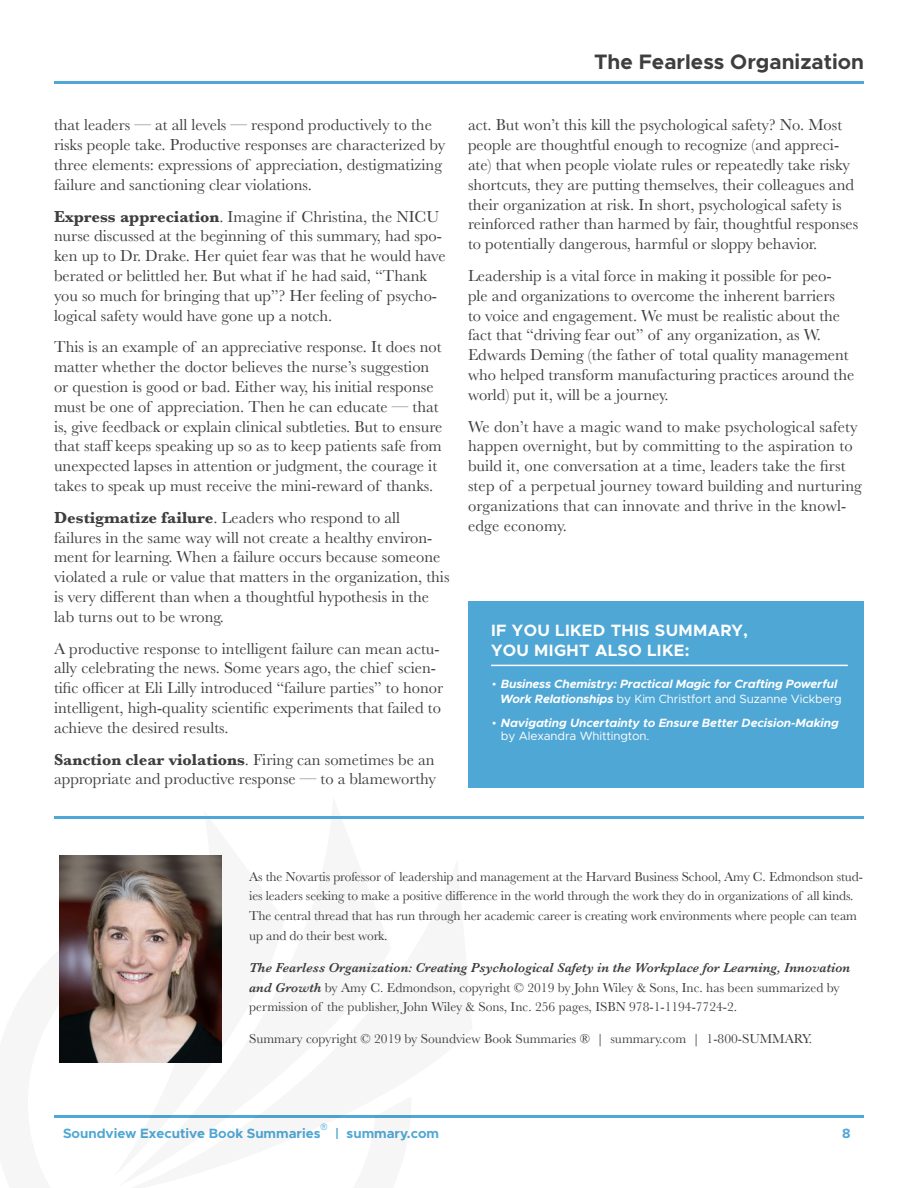
<style>
.page{position:relative;width:918px;height:1188px;background:#fff}
.page>*{position:absolute;margin:0;border:0;box-sizing:border-box;transform-origin:0 0}
.t1{font:700 21px "Metropolis";color:#3e3e3f}
.Body_Copy{font:16.5px/19.8px "Baskerville";color:#3e3e3f}
.SV_Content_Heading{font:700 16.5px/19.8px "Metropolis";letter-spacing:.02em;color:#fff}
.Author_Box{font:13.5px/19.8px "Baskerville";letter-spacing:-.01em;color:#3e3e3f}
.t2{font:700 13.5px "Metropolis";color:#4fa7d5}
.t3{font:italic 700 12px/15px "Metropolis";letter-spacing:-.01em;color:#fff}
.t4{font:300 condensed 8.7px "Univers LT Std";color:#36a5da}
.s1{font-weight:700}
.s2{font-family:"Baskerville";font-weight:400;font-style:normal}
.s3{font-weight:400;font-style:normal}
.s4{font-weight:600;font-style:italic}
</style>
<div class="page">
<hr style="left:54px;top:1115px;width:810px;height:3px;background:#4fa7d5">
<hr style="left:54px;top:81px;width:810px;height:3px;background:#4fa7d5">
<img style="left:59px;top:856px;width:162px;height:207px">
<div style="left:468px;top:601px;width:396px;height:187px;background:#4fa7d5"></div>
<hr style="left:54px;top:816px;width:810px;height:3px;background:#4fa7d5">
<hr style="left:491px;top:665px;width:357px;height:1px;background:#fff">
<p class="Body_Copy" style="left:54px;top:115px;width:393px">that leaders –– at all levels –– respond productively to the risks people take. Productive responses are characterized by three elements: expressions of appreciation, destigmatizing failure and sanctioning clear violations.</p>
<p class="Body_Copy" style="left:54px;top:207px;width:393px"><span class="s1">Express appreciation</span>. Imagine if Christina, the NICU nurse discussed at the beginning of this summary, had spo&shy;ken up to Dr. Drake. Her quiet fear was that he would have berated or belittled her. But what if he had said, “Thank you so much for bringing that up”? Her feeling of psycho&shy;logical safety would have gone up a notch.</p>
<p class="Body_Copy" style="left:54px;top:337px;width:390px">This is an example of an appreciative response. It does not matter whether the doctor believes the nurse’s suggestion or question is good or bad. Either way, his initial response must be one of appreciation. Then he can educate –– that is, give feedback or explain clinical subtleties. But to ensure that staff keeps speaking up so as to keep patients safe from unexpected lapses in attention or judgment, the courage it takes to speak up must receive the mini-reward of thanks.</p>
<p class="Body_Copy" style="left:54px;top:508px;width:397px"><span class="s1">Destigmatize failure</span>. Leaders who respond to all failures in the same way will not create a healthy environ&shy;ment for learning. When a failure occurs because someone violated a rule or value that matters in the organization, this is very different than when a thoughtful hypothesis in the lab turns out to be wrong.</p>
<p class="Body_Copy" style="left:54px;top:639px;width:391px">A productive response to intelligent failure can mean actu&shy;ally celebrating the news. Some years ago, the chief scien&shy;tific officer at Eli Lilly introduced “failure parties” to honor intelligent, high-quality scientific experiments that failed to achieve the desired results.</p>
<p class="Body_Copy" style="left:54px;top:750px;width:384px"><span class="s1">Sanction clear violations</span>. Firing can sometimes be an appropriate and productive response –– to a blameworthy</p>
<p class="t1" style="left:594px;top:49px;width:271px">The Fearless Organization</p>
<p class="Body_Copy" style="left:468px;top:115px;width:392px">act. But won’t this kill the psychological safety? No. Most people are thoughtful enough to recognize (and appreci&shy;ate) that when people violate rules or repeatedly take risky shortcuts, they are putting themselves, their colleagues and their organization at risk. In short, psychological safety is reinforced rather than harmed by fair, thoughtful responses to potentially dangerous, harmful or sloppy behavior.</p>
<p class="Body_Copy" style="left:468px;top:266px;width:388px">Leadership is a vital force in making it possible for peo&shy;ple and organizations to overcome the inherent barriers<br>to voice and engagement. We must be realistic about the fact that “driving fear out” of any organization, as W.<br>Edwards Deming (the father of total quality management who helped transform manufacturing practices around the world) put it, will be a journey.</p>
<p class="Body_Copy" style="left:468px;top:417px;width:396px">We don’t have a magic wand to make psychological safety happen overnight, but by committing to the aspiration to build it, one conversation at a time, leaders take the first step of a perpetual journey toward building and nurturing organizations that can innovate and thrive in the knowl&shy;edge economy.</p>
<p class="SV_Content_Heading" style="left:491px;top:620px;width:258px">IF YOU LIKED THIS SUMMARY,<br>YOU MIGHT ALSO LIKE:</p>
<p class="t3" style="left:500px;top:676px;width:343px;text-indent:-8px"><span class="s2">•</span> Business Chemistry: Practical Magic for Crafting Powerful<br>Work Relationships <span class="s3">by Kim Christfort and Suzanne Vickberg</span></p>
<p class="t3" style="left:501px;top:716px;width:339px;line-height:13.5px;text-indent:-9px"><span class="s2">•</span> Navigating Uncertainty to Ensure Better Decision-Making <span class="s3">by Alexandra Whittington.</span></p>
<p class="Author_Box" style="left:249px;top:867px;width:615px">As the Novartis professor of leadership and management at the Harvard Business School, Amy C. Edmondson stud&shy;ies leaders seeking to make a positive difference in the world through the work they do in organizations of all kinds.<br>The central thread that has run through her academic career is creating work environments where people can team up and do their best work.</p>
<p class="Author_Box" style="left:249px;top:958px;width:603px"><span class="s4">The Fearless Organization: Creating Psychological Safety in the Workplace for Learning, Innovation and Growth</span> by Amy C. Edmondson, copyright © 2019 by John Wiley &amp; Sons, Inc. has been summarized by permission of the publisher, John Wiley &amp; Sons, Inc. 256 pages, ISBN 978-1-1194-7724-2.</p>
<p class="Author_Box" style="left:249px;top:1029px;width:565px">Summary copyright © 2019 by Soundview Book Summaries ® | summary.com | 1-800-SUMMARY.</p>
<p class="t4" style="left:321px;top:1121px;width:8px">®</p>
<p class="t2" style="left:63px;top:1124px;width:259px">Soundview Executive Book Summaries</p>
<p class="t2" style="left:842px;top:1124px;width:10px">8</p>
<p class="t2" style="left:335px;top:1124px;width:106px">| summary.com</p>
</div>
